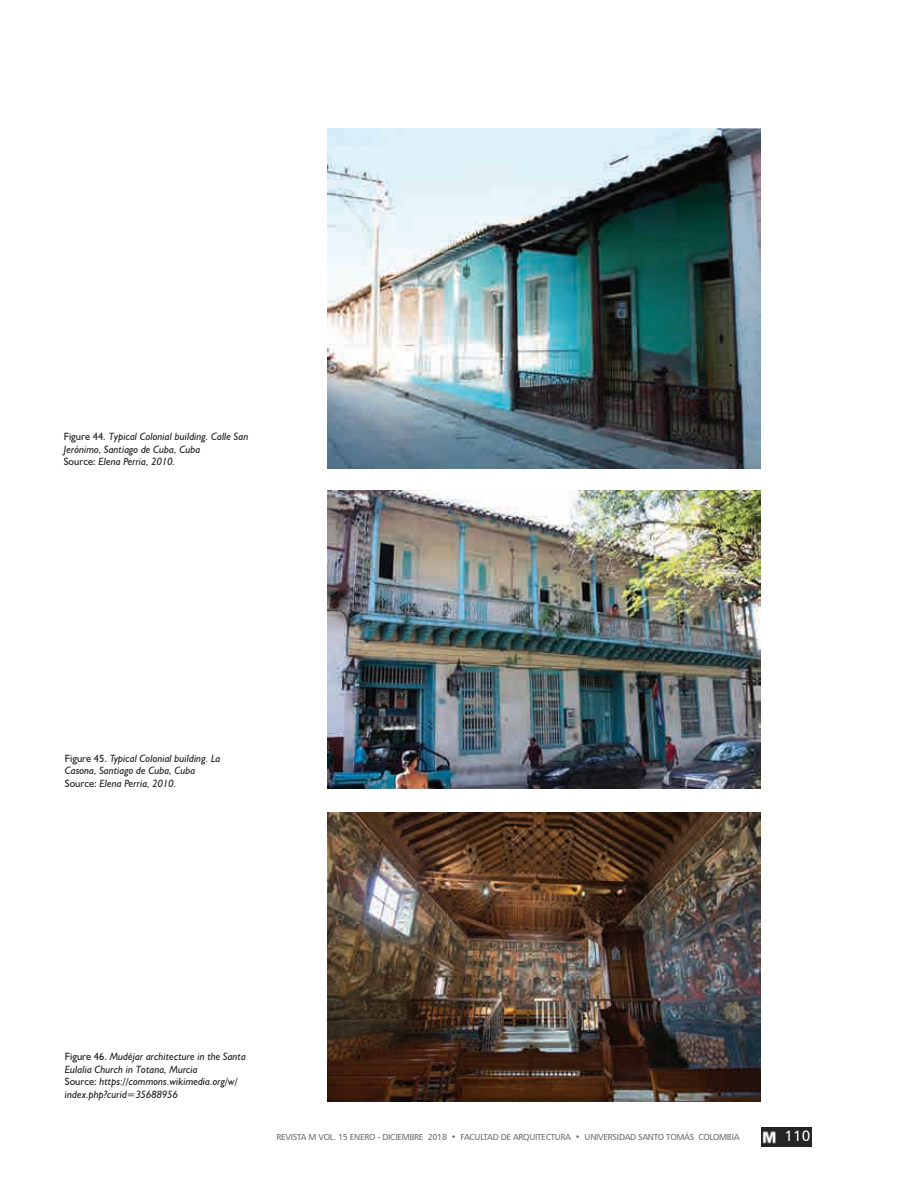
<style>
.page{position:relative;width:918px;height:1188px;background:#fff}
.page>*{position:absolute;margin:0;border:0;box-sizing:border-box;transform-origin:0 0}
.t1{font:15px "Humanist 777 BT Roman B";color:#fff}
.Estilo_Fotos_-_Fuent{font:italic 10.5px/12.6px "Humanist 521 BT";color:#231f20}
.t2{font:8.7px "Humanist 777 BT Roman B";letter-spacing:-.03em;color:#6c6d70}
.s1{font-style:normal}
</style>
<div class="page">
<img style="left:327px;top:128px;width:434px;height:341px">
<img style="left:327px;top:491px;width:434px;height:298px">
<img style="left:327px;top:812px;width:434px;height:290px">
<img style="left:761px;top:1127px;width:51px;height:20px">
<p class="Estilo_Fotos_-_Fuent" style="left:64px;top:430px;width:186px"><span class="s1">Figure 44</span>. Typical Colonial building. Calle San<br>Jerónimo, Santiago de Cuba, Cuba</p>
<p class="Estilo_Fotos_-_Fuent" style="left:64px;top:455px;width:113px"><span class="s1">Source:</span> Elena Perria, 2010.</p>
<p class="Estilo_Fotos_-_Fuent" style="left:65px;top:752px;width:157px"><span class="s1">Figure 45.</span> Typical Colonial building. La<br>Casona, Santiago de Cuba, Cuba</p>
<p class="Estilo_Fotos_-_Fuent" style="left:65px;top:777px;width:113px"><span class="s1">Source:</span> Elena Perria, 2010.</p>
<p class="Estilo_Fotos_-_Fuent" style="left:65px;top:1050px;width:183px"><span class="s1">Figure 46.</span> Mudéjar architecture in the Santa<br>Eulalia Church in Totana, Murcia</p>
<p class="Estilo_Fotos_-_Fuent" style="left:65px;top:1075px;width:174px"><span class="s1">Source:</span> https://commons.wikimedia.org/w/ index.php?curid=35688956</p>
<p class="t2" style="left:276px;top:1132px;width:465px">REVISTA M VOL. 15 ENERO - DICIEMBRE 2018 • FACULTAD DE ARQUITECTURA • UNIVERSIDAD SANTO TOMÁS COLOMBIA</p>
<h1 class="t1" style="left:785px;top:1126px;width:27px">110</h1>
</div>
